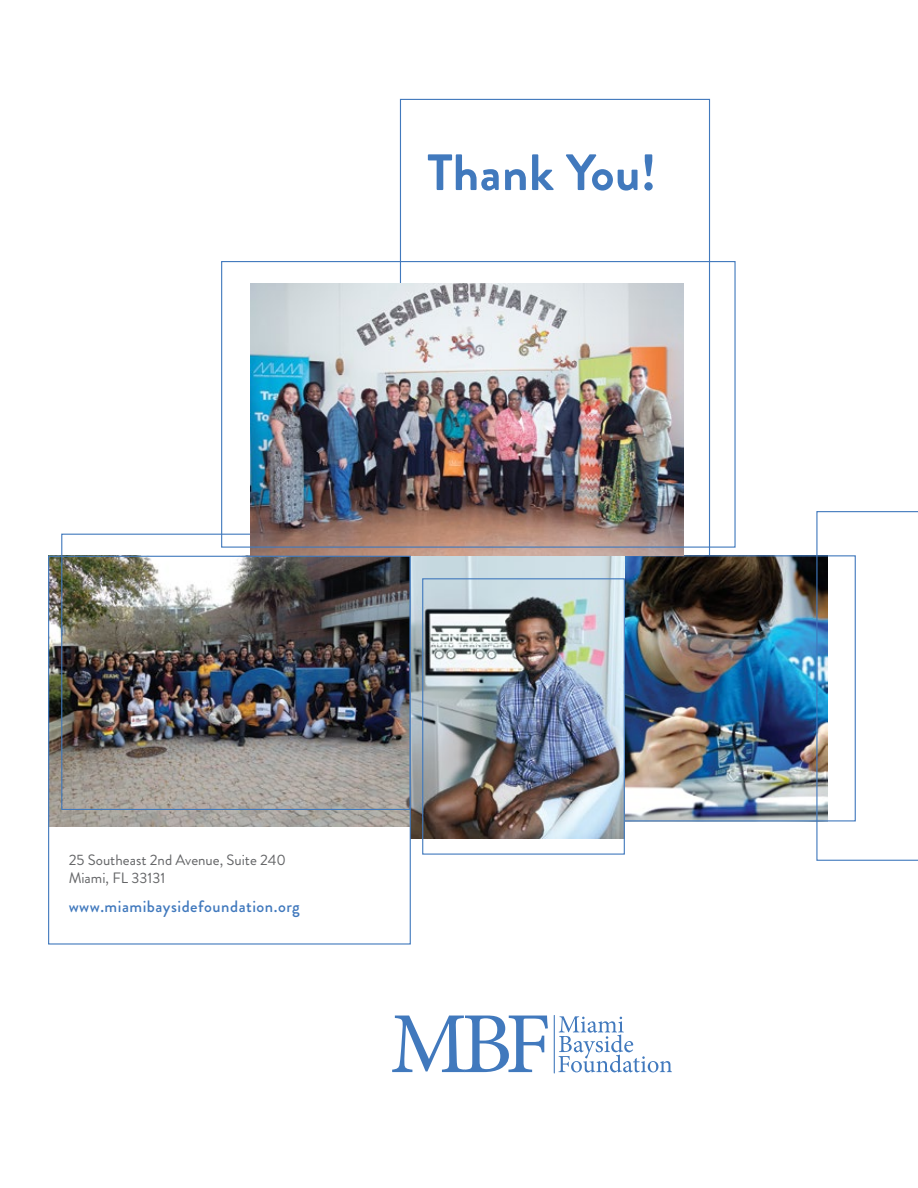
<style>
.page{position:relative;width:918px;height:1188px;background:#fff}
.page>*{position:absolute;margin:0;border:0;box-sizing:border-box;transform-origin:0 0}
.t1{font:700 51px "Brandon Grotesque";letter-spacing:.01em;color:#4179bd}
.t2{font:500 16.5px "Brandon Grotesque";letter-spacing:.03em;color:#4179bd}
.t3{font:15px/18px "Brandon Grotesque";color:#636466}
</style>
<div class="page">
<img style="left:626px;top:557px;width:190px;height:262px">
<img style="left:50px;top:558px;width:359px;height:269px">
<img style="left:411px;top:556px;width:214px;height:282px">
<div style="left:422px;top:578px;width:203px;height:277px;border:1px solid #4179bd"></div>
<svg style="left:392px;top:1016px;width:156px;height:56px"></svg>
<hr style="left:554px;top:1015px;width:1px;height:58px;background:#4179bd">
<svg style="left:559px;top:1016px;width:113px;height:56px"></svg>
<svg style="left:816px;top:511px;width:102px;height:350px"></svg>
<img style="left:250px;top:284px;width:434px;height:272px">
<div style="left:221px;top:261px;width:515px;height:287px;border:1px solid #4179bd"></div>
<div style="left:48px;top:556px;width:363px;height:389px;border:1px solid #4179bd"></div>
<h1 class="t1" style="left:427px;top:137px;width:231px">Thank You!</h1>
<p class="t3" style="left:69px;top:851px;width:219px">25 Southeast 2nd Avenue, Suite 240<br>Miami, FL 33131</p>
<p class="t2" style="left:69px;top:895px;width:233px">www.miamibaysidefoundation.org</p>
</div>
